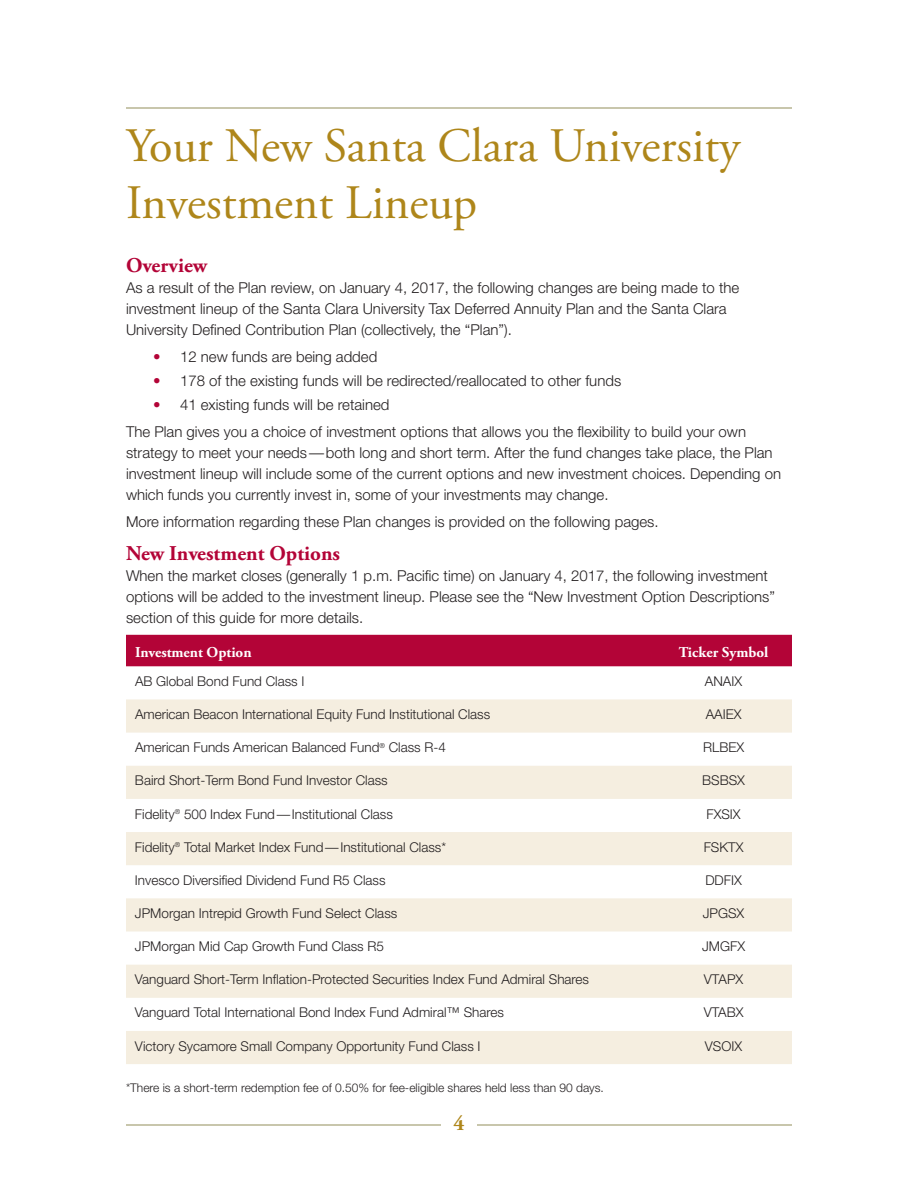
<style>
.page{position:relative;width:918px;height:1188px;background:#fff}
.page>*{position:absolute;margin:0;border:0;box-sizing:border-box;transform-origin:0 0}
.t1{font:48px/57px "Adobe Garamond Pro";color:#ae861a}
.t2{font:700 21px "Adobe Garamond Pro";color:#b30437}
.t3{font:700 21px "Adobe Garamond Pro";color:#ae861a}
.t4{font:300 15px/21px "Helvetica Neue";color:#231f20}
.t5{font:700 15px "Adobe Garamond Pro";color:#fff}
.t6{font:300 13.5px "Helvetica Neue";color:#231f20}
.t7{font:300 12px "Helvetica Neue";color:#231f20}
.s1{color:#b30437}
</style>
<div class="page">
<hr style="left:126px;top:1124px;width:666px;height:2px;background:#b6b491">
<hr style="left:126px;top:107px;width:666px;height:2px;background:#b6b491">
<div style="left:441px;top:1115px;width:36px;height:15px;background:#fff"></div>
<div style="left:126px;top:635px;width:666px;height:31px;background:#b30437"></div>
<svg style="left:126px;top:699px;width:666px;height:365px;fill:#f5eee0"></svg>
<h1 class="t1" style="left:126px;top:119px;width:616px">Your New Santa Clara University<br>Investment Lineup</h1>
<h2 class="t2" style="left:126px;top:253px;width:83px">Overview</h2>
<p class="t4" style="left:126px;top:277px;width:615px">As a result of the Plan review, on January 4, 2017, the following changes are being made to the investment lineup of the Santa Clara University Tax Deferred Annuity Plan and the Santa Clara<br>University Defined Contribution Plan (collectively, the “Plan”).</p>
<p class="t4" style="left:153px;top:346px;width:226px"><span class="s1">•</span> 12 new funds are being added</p>
<p class="t4" style="left:153px;top:370px;width:470px"><span class="s1">•</span> 178 of the existing funds will be redirected/reallocated to other funds</p>
<p class="t4" style="left:126px;top:391px;width:622px;line-height:27px;text-indent:27px"><span class="s1">•</span> 41 existing funds will be retained<br>The Plan gives you a choice of investment options that allows you the flexibility to build your own</p>
<p class="t4" style="left:126px;top:442px;width:657px">strategy to meet your needs— both long and short term. After the fund changes take place, the Plan investment lineup will include some of the current options and new investment choices. Depending on which funds you currently invest in, some of your investments may change.</p>
<p class="t4" style="left:126px;top:511px;width:534px">More information regarding these Plan changes is provided on the following pages.</p>
<h2 class="t2" style="left:126px;top:541px;width:216px">New Investment Options</h2>
<p class="t4" style="left:126px;top:565px;width:650px">When the market closes (generally 1 p.m. Pacific time) on January 4, 2017, the following investment options will be added to the investment lineup. Please see the “New Investment Option Descriptions” section of this guide for more details.</p>
<p class="t5" style="left:135px;top:644px;width:118px">Investment Option</p>
<p class="t5" style="left:679px;top:644px;width:91px">Ticker Symbol</p>
<p class="t6" style="left:135px;top:673px;width:171px">AB Global Bond Fund Class I</p>
<p class="t6" style="left:705px;top:673px;width:39px">ANAIX</p>
<p class="t6" style="left:135px;top:706px;width:357px">American Beacon International Equity Fund Institutional Class</p>
<p class="t6" style="left:706px;top:706px;width:37px">AAIEX</p>
<p class="t6" style="left:135px;top:739px;width:313px">American Funds American Balanced Fund<sup>®</sup> Class R-4</p>
<p class="t6" style="left:703px;top:739px;width:43px">RLBEX</p>
<p class="t6" style="left:135px;top:772px;width:254px">Baird Short-Term Bond Fund Investor Class</p>
<p class="t6" style="left:702px;top:772px;width:44px">BSBSX</p>
<p class="t6" style="left:135px;top:806px;width:259px">Fidelity<sup>®</sup> 500 Index Fund— Institutional Class</p>
<p class="t6" style="left:706px;top:806px;width:36px">FXSIX</p>
<p class="t6" style="left:135px;top:839px;width:313px">Fidelity<sup>®</sup> Total Market Index Fund— Institutional Class*</p>
<p class="t6" style="left:704px;top:839px;width:41px">FSKTX</p>
<p class="t6" style="left:135px;top:872px;width:252px">Invesco Diversified Dividend Fund R5 Class</p>
<p class="t6" style="left:705px;top:872px;width:38px">DDFIX</p>
<p class="t6" style="left:135px;top:905px;width:264px">JPMorgan Intrepid Growth Fund Select Class</p>
<p class="t6" style="left:703px;top:905px;width:43px">JPGSX</p>
<p class="t6" style="left:135px;top:938px;width:251px">JPMorgan Mid Cap Growth Fund Class R5</p>
<p class="t6" style="left:702px;top:938px;width:44px">JMGFX</p>
<p class="t6" style="left:135px;top:971px;width:456px">Vanguard Short-Term Inflation-Protected Securities Index Fund Admiral Shares</p>
<p class="t6" style="left:704px;top:971px;width:41px">VTAPX</p>
<p class="t6" style="left:135px;top:1004px;width:370px">Vanguard Total International Bond Index Fund Admiral™ Shares</p>
<p class="t6" style="left:704px;top:1004px;width:41px">VTABX</p>
<p class="t6" style="left:135px;top:1038px;width:347px">Victory Sycamore Small Company Opportunity Fund Class I</p>
<p class="t6" style="left:705px;top:1038px;width:39px">VSOIX</p>
<p class="t7" style="left:126px;top:1080px;width:479px">*There is a short-term redemption fee of 0.50% for fee-eligible shares held less than 90 days.</p>
<h2 class="t3" style="left:454px;top:1111px;width:12px">4</h2>
</div>
